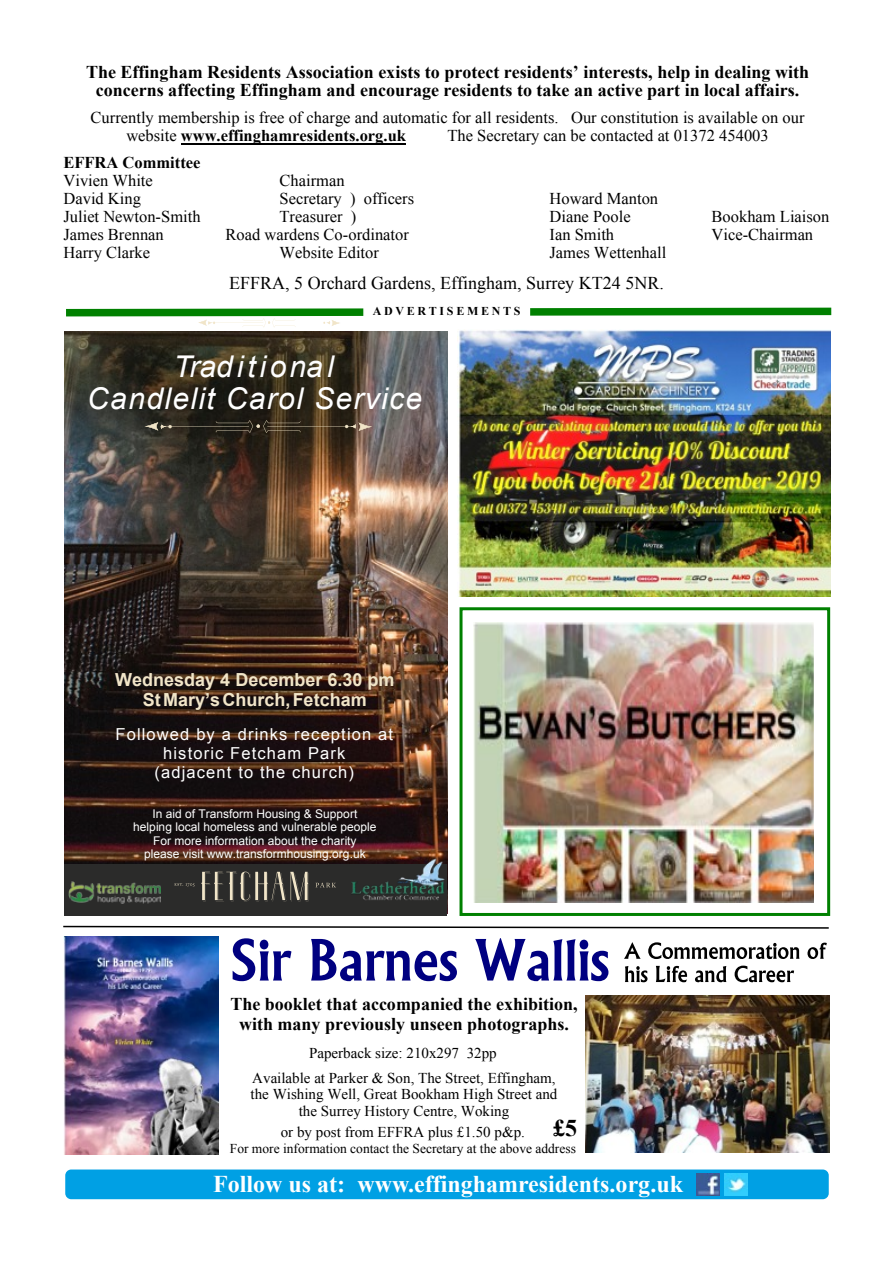
<style>
.page{position:relative;width:893px;height:1263px;background:#fff}
.page>*{position:absolute;margin:0;border:0;box-sizing:border-box;transform-origin:0 0}
.t1{font:italic 30px "Arial";letter-spacing:.045em;color:#fff}
.t2{font:italic 30px "Arial";letter-spacing:.065em;color:#fefefe}
.t3{font:700 24px "Times New Roman";color:#fff}
.t4{font:700 24px "Times New Roman";color:#000}
.t5{font:700 18px/18px "Times New Roman";color:#000;text-align:center}
.t6{font:700 18px/19.5px "Arial";color:#f1e5c8;text-align:center}
.t7{font:18px "Times New Roman";color:#000}
.t8{font:16.5px/18px "Times New Roman";color:#000}
.t9{font:16.5px/18.9px "Arial";letter-spacing:.07em;color:#fff;text-align:center}
.t10{font:700 16.5px "Times New Roman";color:#000}
.t11{font:15px/16.5px "Times New Roman";color:#000;text-align:center}
.t12{font:13.5px "Times New Roman";color:#000}
.t13{font:12px/13.4px "Arial";color:#fff;text-align:center}
.t14{font:700 12px "Times New Roman";letter-spacing:.225em;color:#000}
.s1{font-weight:700}
</style>
<div class="page">
<div style="left:65px;top:1169px;width:764px;height:30px;background:#00a0e4;border-radius:6px"></div>
<img style="left:697px;top:1173px;width:22px;height:23px">
<img style="left:725px;top:1173px;width:22px;height:22px">
<img style="left:473px;top:623px;width:340px;height:280px">
<div style="left:459px;top:607px;width:371px;height:309px;border:3px solid #008000"></div>
<hr style="left:181px;top:143px;width:203px;height:1px;background:#000">
<svg style="left:384px;top:143px;width:22px;height:1px"></svg>
<img style="left:64px;top:331px;width:384px;height:582px">
<div style="left:64px;top:865px;width:383px;height:51px;background:#2b2b2a"></div>
<svg style="left:66px;top:304px;width:766px;height:23px"></svg>
<svg style="left:145px;top:420px;width:227px;height:13px"></svg>
<img style="left:68px;top:882px;width:92px;height:22px">
<img style="left:351px;top:851px;width:95px;height:49px">
<svg style="left:174px;top:872px;width:162px;height:29px"></svg>
<img style="left:586px;top:996px;width:243px;height:156px">
<img style="left:64px;top:937px;width:155px;height:217px">
<svg style="left:63px;top:925px;width:766px;height:4px"></svg>
<svg style="left:233px;top:938px;width:58px;height:43px"></svg>
<svg style="left:311px;top:939px;width:146px;height:42px"></svg>
<svg style="left:475px;top:938px;width:133px;height:43px"></svg>
<svg style="left:624px;top:942px;width:17px;height:17px"></svg>
<svg style="left:648px;top:942px;width:151px;height:17px"></svg>
<svg style="left:807px;top:943px;width:20px;height:16px"></svg>
<svg style="left:625px;top:966px;width:22px;height:16px"></svg>
<svg style="left:656px;top:966px;width:31px;height:16px"></svg>
<svg style="left:695px;top:966px;width:31px;height:16px"></svg>
<svg style="left:735px;top:966px;width:59px;height:16px"></svg>
<img style="left:457px;top:330px;width:373px;height:266px">
<p class="t5" style="left:86px;top:65px;width:724px">The Effingham Residents Association exists to protect residents’ interests, help in dealing with concerns affecting Effingham and encourage residents to take an active part in local affairs.</p>
<p class="t8" style="left:126px;top:110px;width:680px;text-indent:-36px">Currently membership is free of charge and automatic for all residents. Our constitution is available on our website <span class="s1">www.effinghamresidents.org.uk</span></p>
<p class="t8" style="left:447px;top:128px;width:323px">The Secretary can be contacted at 01372 454003</p>
<p class="t10" style="left:64px;top:157px;width:138px">EFFRA Committee</p>
<p class="t8" style="left:64px;top:173px;width:91px">Vivien White</p>
<p class="t8" style="left:280px;top:173px;width:67px">Chairman</p>
<p class="t8" style="left:64px;top:191px;width:79px">David King</p>
<p class="t8" style="left:280px;top:191px;width:136px">Secretary ) officers</p>
<p class="t8" style="left:550px;top:191px;width:110px">Howard Manton</p>
<p class="t8" style="left:64px;top:209px;width:139px">Juliet Newton-Smith</p>
<p class="t8" style="left:280px;top:209px;width:78px">Treasurer )</p>
<p class="t8" style="left:550px;top:209px;width:83px">Diane Poole</p>
<p class="t8" style="left:712px;top:209px;width:119px">Bookham Liaison</p>
<p class="t8" style="left:64px;top:227px;width:102px">James Brennan</p>
<p class="t8" style="left:226px;top:227px;width:185px">Road wardens Co-ordinator</p>
<p class="t8" style="left:550px;top:227px;width:66px">Ian Smith</p>
<p class="t8" style="left:712px;top:227px;width:103px">Vice-Chairman</p>
<p class="t8" style="left:64px;top:245px;width:88px">Harry Clarke</p>
<p class="t8" style="left:280px;top:245px;width:101px">Website Editor</p>
<p class="t8" style="left:550px;top:245px;width:118px">James Wettenhall</p>
<p class="t7" style="left:229px;top:276px;width:436px">EFFRA, 5 Orchard Gardens, Effingham, Surrey KT24 5NR.</p>
<h1 class="t2" style="left:173px;top:356px;width:162px">Tr ad itio na l</h1>
<p class="t14" style="left:373px;top:307px;width:149px">ADVERTISEMENTS</p>
<h1 class="t1" style="left:87px;top:387px;width:336px">Candlelit Carol Service</h1>
<p class="t6" style="left:115px;top:672px;width:281px">Wednesday 4 December 6.30 pm<br>St Mary’s Church, Fetcham</p>
<p class="t9" style="left:116px;top:726px;width:279px">Followed by a drinks reception at historic Fetcham Park<br>(adjacent to the church)</p>
<p class="t13" style="left:133px;top:808px;width:245px">In aid of Transform Housing &amp; Support helping local homeless and vulnerable people For more information about the charity<br>please visit www.transformhousing.org.uk</p>
<p class="t5" style="left:230px;top:995px;width:349px;line-height:20.7px">The booklet that accompanied the exhibition, with many previously unseen photographs.</p>
<p class="t11" style="left:309px;top:1046px;width:189px">Paperback size: 210x297 32pp</p>
<p class="t11" style="left:251px;top:1071px;width:308px">Available at Parker &amp; Son, The Street, Effingham, the Wishing Well, Great Bookham High Street and the Surrey History Centre, Woking</p>
<h2 class="t4" style="left:553px;top:1120px;width:26px">£5</h2>
<p class="t11" style="left:281px;top:1125px;width:246px">or by post from EFFRA plus £1.50 p&amp;p.</p>
<p class="t12" style="left:230px;top:1143px;width:348px">For more information contact the Secretary at the above address</p>
<h2 class="t3" style="left:213px;top:1176px;width:471px">Follow us at: www.effinghamresidents.org.uk</h2>
</div>
